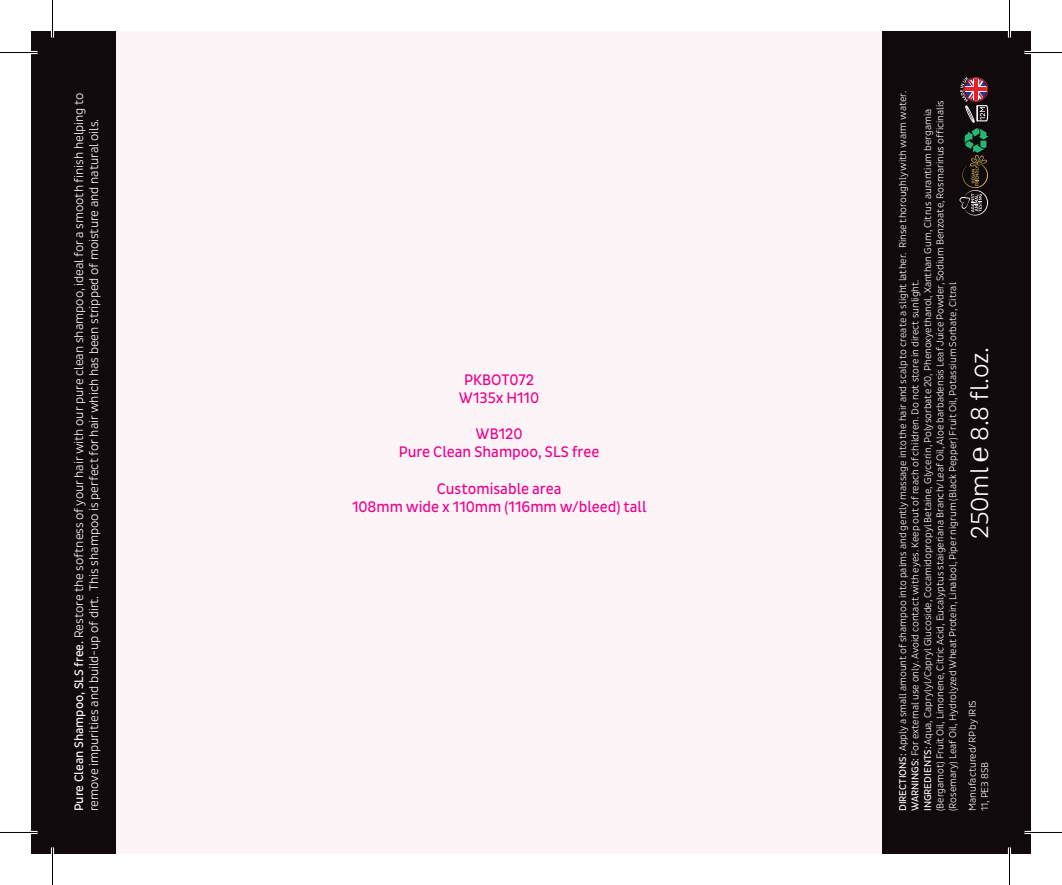
<style>
.page{position:relative;width:1062px;height:885px;background:#fff}
.page>*{position:absolute;margin:0;border:0;box-sizing:border-box;transform-origin:0 0}
.t1{font:300 25px "Pluto Sans Cond";color:#fff}
.t2{font:15.5px/18.2px "Pluto Sans Cond";color:#ed028c;text-align:center;scale:.96 1}
.t3{font:300 12.5px/15px "Pluto Sans Cond";color:#fff}
.t4{font:300 10px/12.5px "Pluto Sans Cond";color:#fff}
.s1{font-weight:400}
</style>
<div class="page">
<div style="left:31px;top:31px;width:85px;height:822px;background:#110a0c"></div>
<div style="left:882px;top:31px;width:148px;height:822px;background:#110a0c"></div>
<svg style="left:959px;top:77px;width:29px;height:138px"></svg>
<div style="left:116px;top:31px;width:766px;height:822px;background:#fdf4f8"></div>
<hr style="left:0;top:51px;width:38px;height:3px;background:#fff">
<hr style="left:1024px;top:51px;width:38px;height:3px;background:#fff">
<hr style="left:0;top:830px;width:38px;height:4px;background:#fff">
<hr style="left:1024px;top:830px;width:38px;height:4px;background:#fff">
<hr style="left:51px;top:0;width:3px;height:38px;background:#fff">
<hr style="left:51px;top:847px;width:3px;height:38px;background:#fff">
<hr style="left:1008px;top:0;width:3px;height:38px;background:#fff">
<hr style="left:1008px;top:847px;width:3px;height:38px;background:#fff">
<hr style="left:0;top:52px;width:38px;height:1px;background:#000">
<hr style="left:1024px;top:52px;width:38px;height:1px;background:#000">
<hr style="left:0;top:832px;width:38px;height:1px;background:#000">
<hr style="left:1024px;top:832px;width:38px;height:1px;background:#000">
<hr style="left:52px;top:0;width:1px;height:38px;background:#000">
<hr style="left:52px;top:847px;width:1px;height:38px;background:#000">
<hr style="left:1009px;top:0;width:1px;height:38px;background:#000">
<hr style="left:1009px;top:847px;width:1px;height:38px;background:#000">
<p class="t3" style="left:71px;top:811px;width:719px;rotate:-90deg"><span class="s1">Pure Clean Shampoo, SLS free.</span> Restore the softness of your hair with our pure clean shampoo, ideal for a smooth finish helping to remove impurities and build-up of dirt. This shampoo is perfect for hair which has been stripped of moisture and natural oils.</p>
<p class="t4" style="left:896px;top:811px;width:721px;rotate:-90deg"><span class="s1">DIRECTIONS:</span> Apply a small amount of shampoo into palms and gently massage into the hair and scalp to create a slight lather. Rinse thoroughly with warm water.<br><span class="s1">WARNINGS:</span> For external use only. Avoid contact with eyes. Keep out of reach of children. Do not store in direct sunlight.<br><span class="s1">INGREDIENTS:</span> Aqua, Caprylyl/Capryl Glucoside, Cocamidopropyl Betaine, Glycerin, Polysorbate 20, Phenoxyethanol, Xanthan Gum, Citrus aurantium bergamia (Bergamot) Fruit Oil, Limonene, Citric Acid, Eucalyptus staigeriana Branch/Leaf Oil, Aloe barbadensis Leaf Juice Powder, Sodium Benzoate, Rosmarinus officinalis (Rosemary) Leaf Oil, Hydrolyzed Wheat Protein, Linalool, Piper nigrum (Black Pepper) Fruit Oil, Potassium Sorbate, Citral</p>
<h2 class="t2" style="left:459px;top:370px;width:85px">PKBOT072<br>W135x H110</h2>
<h2 class="t2" style="left:399px;top:425px;width:210px">WB120<br>Pure Clean Shampoo, SLS free</h2>
<h2 class="t2" style="left:352px;top:479px;width:308px">Customisable area<br>108mm wide x 110mm (116mm w/bleed) tall</h2>
<h1 class="t1" style="left:965px;top:539px;width:194px;rotate:-90deg">250ml ℮ 8.8 fl.oz.</h1>
<p class="t4" style="left:966px;top:811px;width:112px;rotate:-90deg">Manufactured/RP by IRIS<br>11, PE3 8SB</p>
</div>
